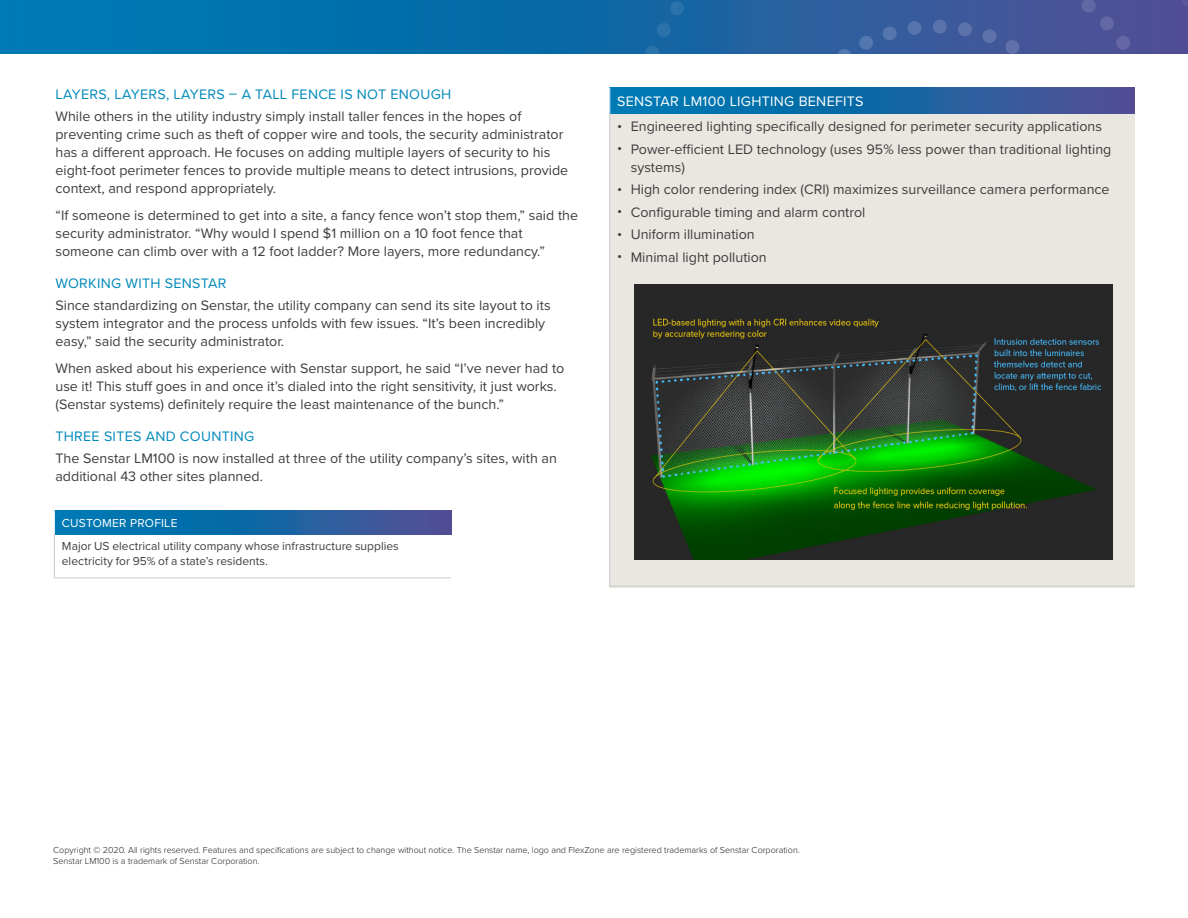
<style>
.page{position:relative;width:1188px;height:918px;background:#fff}
.page>*{position:absolute;margin:0;border:0;box-sizing:border-box;transform-origin:0 0}
._5__Body_Copy{font:14.25px/18px "Proxima Nova";color:#3e3e3f}
._4__Caps_Blue_Headin{font:14.25px "Proxima Nova";letter-spacing:.02em;color:#0089ba}
.t1{font:14.25px "Proxima Nova";letter-spacing:.02em;color:#fff}
._10__Table_Copy{font:12px/15px "Proxima Nova";color:#3e3e3f}
.t2{font:12px "Proxima Nova";letter-spacing:.02em;color:#fff}
.t3{font:300 9px "Proxima Nova";color:#231f20}
</style>
<div class="page">
<div style="left:0;top:0;width:1188px;height:54px;background:#0071ac"></div>
<svg style="left:617px;top:0;width:571px;height:54px;background:#365c9d"></svg>
<div style="left:610px;top:88px;width:525px;height:500px;background:#eae7e1"></div>
<svg style="left:610px;top:88px;width:525px;height:26px;background:#1a66a5"></svg>
<hr style="left:609px;top:114px;width:1px;height:472px;background:#c9cacc">
<hr style="left:609px;top:586px;width:526px;height:1px;background:#c9cacc">
<svg style="left:609px;top:88px;width:1px;height:26px"></svg>
<img style="left:634px;top:284px;width:479px;height:276px">
<svg style="left:55px;top:510px;width:396px;height:25px;background:#1a66a4"></svg>
<hr style="left:54px;top:535px;width:1px;height:43px;background:#c9cacc">
<hr style="left:54px;top:578px;width:397px;height:1px;background:#c9cacc">
<svg style="left:54px;top:510px;width:1px;height:25px"></svg>
<p class="_4__Caps_Blue_Headin" style="left:55px;top:83px;width:397px">LAYERS, LAYERS, LAYERS – A TALL FENCE IS NOT ENOUGH</p>
<p class="_5__Body_Copy" style="left:55px;top:107px;width:514px">While others in the utility industry simply install taller fences in the hopes of preventing crime such as theft of copper wire and tools, the security administrator has a different approach. He focuses on adding multiple layers of security to his eight-foot perimeter fences to provide multiple means to detect intrusions, provide context, and respond appropriately.</p>
<p class="_5__Body_Copy" style="left:55px;top:206px;width:524px">“If someone is determined to get into a site, a fancy fence won’t stop them,” said the security administrator. “Why would I spend $1 million on a 10 foot fence that someone can climb over with a 12 foot ladder? More layers, more redundancy.”</p>
<p class="_4__Caps_Blue_Headin" style="left:55px;top:272px;width:173px">WORKING WITH SENSTAR</p>
<p class="_5__Body_Copy" style="left:55px;top:296px;width:497px">Since standardizing on Senstar, the utility company can send its site layout to its system integrator and the process unfolds with few issues. “It’s been incredibly easy,” said the security administrator.</p>
<p class="_5__Body_Copy" style="left:55px;top:359px;width:510px">When asked about his experience with Senstar support, he said “I’ve never had to use it! This stuff goes in and once it’s dialed into the right sensitivity, it just works. (Senstar systems) definitely require the least maintenance of the bunch.”</p>
<p class="_4__Caps_Blue_Headin" style="left:55px;top:425px;width:200px">THREE SITES AND COUNTING</p>
<p class="_5__Body_Copy" style="left:55px;top:449px;width:503px">The Senstar LM100 is now installed at three of the utility company’s sites, with an additional 43 other sites planned.</p>
<p class="t2" style="left:62px;top:514px;width:117px">CUSTOMER PROFILE</p>
<p class="_10__Table_Copy" style="left:62px;top:538px;width:338px">Major US electrical utility company whose infrastructure supplies electricity for 95% of a state’s residents.</p>
<p class="t1" style="left:617px;top:91px;width:248px">SENSTAR LM100 LIGHTING BENEFITS</p>
<p class="_5__Body_Copy" style="left:617px;top:117px;width:486px">• Engineered lighting specifically designed for perimeter security applications</p>
<p class="_5__Body_Copy" style="left:631px;top:139px;width:482px;text-indent:-14px">• Power-efficient LED technology (uses 95% less power than traditional lighting systems)</p>
<p class="_5__Body_Copy" style="left:617px;top:180px;width:494px">• High color rendering index (CRI) maximizes surveillance camera performance</p>
<p class="_5__Body_Copy" style="left:617px;top:202px;width:250px">• Configurable timing and alarm control</p>
<p class="_5__Body_Copy" style="left:617px;top:225px;width:139px">• Uniform illumination</p>
<p class="_5__Body_Copy" style="left:617px;top:247px;width:151px">• Minimal light pollution</p>
<p class="t3" style="left:53px;top:843px;width:748px">Copyright © 2020. All rights reserved. Features and specifications are subject to change without notice. The Senstar name, logo and FlexZone are registered trademarks of Senstar Corporation.</p>
<p class="t3" style="left:53px;top:854px;width:208px">Senstar LM100 is a trademark of Senstar Corporation.</p>
</div>
